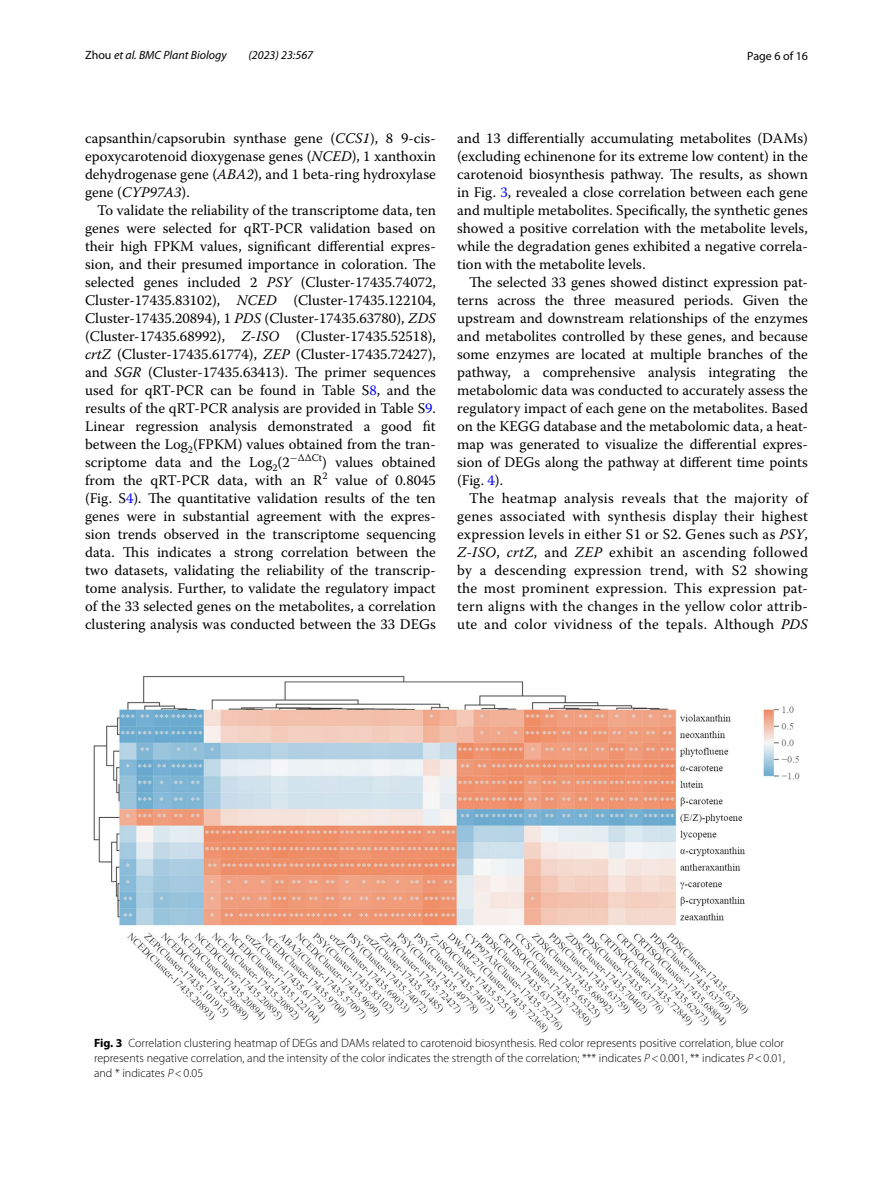
<style>
.page{position:relative;width:893px;height:1187px;background:#fff}
.page>*{position:absolute;margin:0;border:0;box-sizing:border-box;transform-origin:0 0}
.t1{font:14.7px/18px "Warnock Pro";color:#000;text-align:justify}
.t2{font:300 12px/15px "Myriad Pro";color:#000;text-align:justify}
.t3{font:italic 12px "Myriad Pro";color:#000}
.t4{font:12px "Myriad Pro";color:#000}
.s1{font-style:normal}
.s2{font-style:italic}
.s3{color:#00f}
.s4{font-weight:700}
</style>
<div class="page">
<img style="left:93px;top:675px;width:707px;height:356px">
<p class="t3" style="left:85px;top:48px;width:143px"><span class="s1">Zhou</span> et al. BMC Plant Biology</p>
<p class="t3" style="left:248px;top:48px;width:66px">(2023) 23:567</p>
<p class="t4" style="left:747px;top:48px;width:62px">Page 6 of 16</p>
<p class="t1" style="left:85px;top:128px;width:352px">capsanthin/capsorubin synthase gene (<span class="s2">CCS1</span>), 8 9-cis&shy;epoxycarotenoid dioxygenase genes (<span class="s2">NCED</span>), 1 xanthoxin dehydrogenase gene (<span class="s2">ABA2</span>), and 1 beta-ring hydroxylase gene (<span class="s2">CYP97A3</span>).</p>
<p class="t1" style="left:85px;top:200px;width:352px;text-indent:12px">To validate the reliability of the transcriptome data, ten genes were selected for qRT-PCR validation based on their high FPKM values, significant differential expres&shy;sion, and their presumed importance in coloration. The selected genes included 2 <span class="s2">PSY</span> (Cluster-17435.74072, Cluster-17435.83102), <span class="s2">NCED</span> (Cluster-17435.122104, Cluster-17435.20894), 1 <span class="s2">PDS</span> (Cluster-17435.63780), <span class="s2">ZDS </span>(Cluster-17435.68992), <span class="s2">Z-ISO</span> (Cluster-17435.52518), <span class="s2">crtZ</span> (Cluster-17435.61774), <span class="s2">ZEP</span> (Cluster-17435.72427), and <span class="s2">SGR</span> (Cluster-17435.63413). The primer sequences used for qRT-PCR can be found in Table S<span class="s3">8</span>, and the results of the qRT-PCR analysis are provided in Table S<span class="s3">9</span>.<br>Linear regression analysis demonstrated a good fit between the Log<sub>2</sub>(FPKM) values obtained from the tran&shy;scriptome data and the Log<sub>2</sub>(2<sup>−</sup><sup>ΔΔCt</sup>) values obtained from the qRT-PCR data, with an R<sup>2</sup> value of 0.8045 (Fig. S<span class="s3">4</span>). The quantitative validation results of the ten genes were in substantial agreement with the expres&shy;sion trends observed in the transcriptome sequencing data. This indicates a strong correlation between the two datasets, validating the reliability of the transcrip&shy;tome analysis. Further, to validate the regulatory impact of the 33 selected genes on the metabolites, a correlation clustering analysis was conducted between the 33 DEGs</p>
<p class="t1" style="left:457px;top:128px;width:352px">and 13 differentially accumulating metabolites (DAMs) (excluding echinenone for its extreme low content) in the carotenoid biosynthesis pathway. The results, as shown in Fig. <span class="s3">3</span>, revealed a close correlation between each gene and multiple metabolites. Specifically, the synthetic genes showed a positive correlation with the metabolite levels, while the degradation genes exhibited a negative correla&shy;tion with the metabolite levels.</p>
<p class="t1" style="left:457px;top:272px;width:352px;text-indent:12px">The selected 33 genes showed distinct expression pat&shy;terns across the three measured periods. Given the upstream and downstream relationships of the enzymes and metabolites controlled by these genes, and because some enzymes are located at multiple branches of the pathway, a comprehensive analysis integrating the metabolomic data was conducted to accurately assess the regulatory impact of each gene on the metabolites. Based on the KEGG database and the metabolomic data, a heat&shy;map was generated to visualize the differential expres&shy;sion of DEGs along the pathway at different time points (Fig. <span class="s3">4</span>).</p>
<p class="t1" style="left:457px;top:488px;width:352px;text-indent:12px">The heatmap analysis reveals that the majority of genes associated with synthesis display their highest expression levels in either S1 or S2. Genes such as <span class="s2">PSY</span>, <span class="s2">Z-ISO</span>, <span class="s2">crtZ</span>, and <span class="s2">ZEP</span> exhibit an ascending followed by a descending expression trend, with S2 showing the most prominent expression. This expression pat&shy;tern aligns with the changes in the yellow color attrib&shy;ute and color vividness of the tepals. Although <span class="s2">PDS</span></p>
<p class="t2" style="left:94px;top:1035px;width:693px"><span class="s4">Fig. 3</span> Correlation clustering heatmap of DEGs and DAMs related to carotenoid biosynthesis. Red color represents positive correlation, blue color represents negative correlation, and the intensity of the color indicates the strength of the correlation; *** indicates <span class="s2">P</span>&lt;0.001, ** indicates <span class="s2">P</span>&lt;0.01, and * indicates <span class="s2">P</span>&lt;0.05</p>
</div>
